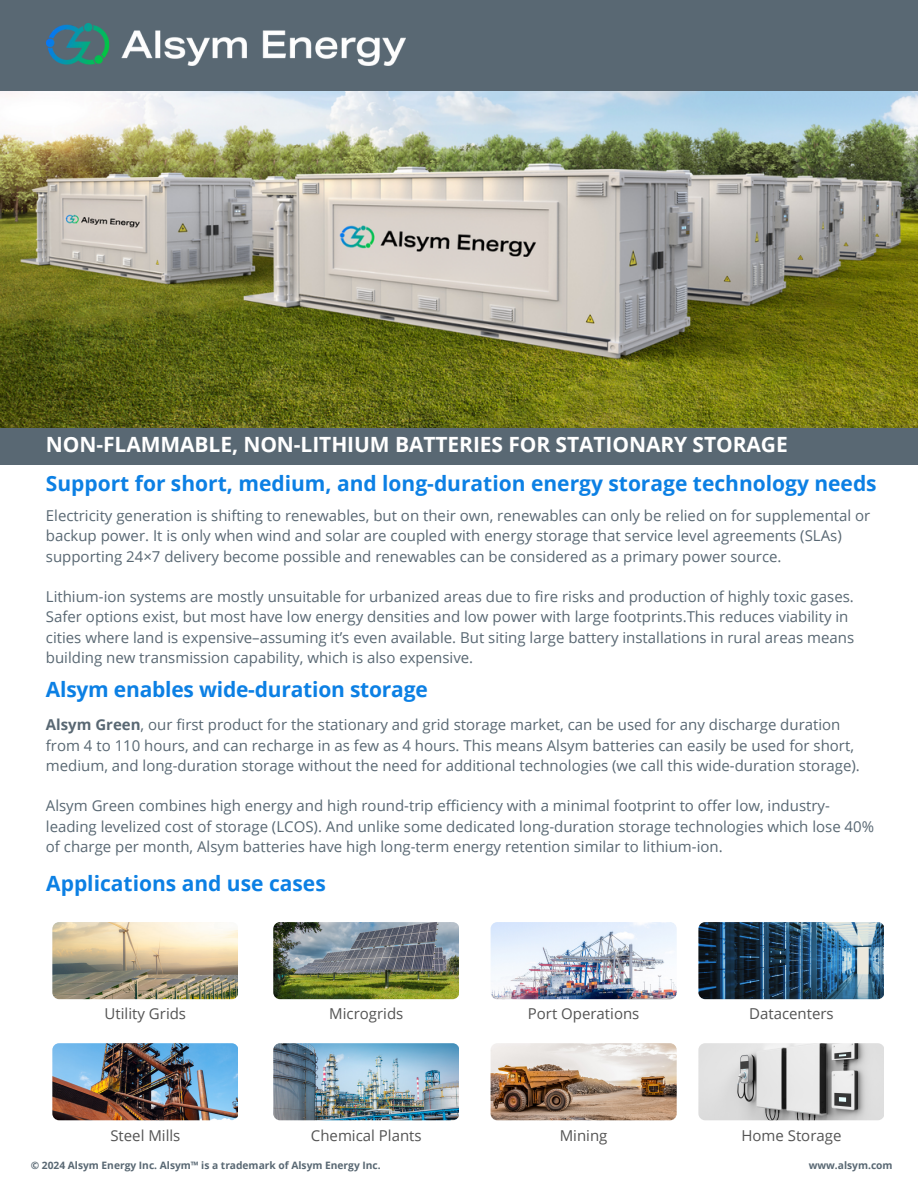
<style>
.page{position:relative;width:918px;height:1188px;background:#fff}
.page>*{position:absolute;margin:0;border:0;box-sizing:border-box;transform-origin:0 0}
.t1{font:700 21px "Open Sans";color:#0c80e4}
.t2{font:700 21px "Open Sans";letter-spacing:-.005em;color:#fff}
.t3{font:15px/20.2px "Open Sans";color:#596873}
.t4{font:15px "Open Sans";color:#545454}
.t5{font:700 10.2px "Open Sans";color:#596873}
.s1{font-weight:700}
</style>
<div class="page">
<div style="left:0;top:0;width:918px;height:211px;background:#596873"></div>
<img style="left:46px;top:24px;width:359px;height:42px">
<div style="left:0;top:254px;width:918px;height:211px;background:#596873"></div>
<img style="left:0;top:92px;width:918px;height:335px">
<img style="left:52px;top:922px;width:186px;height:77px;border-radius:7px">
<img style="left:273px;top:922px;width:186px;height:77px;border-radius:7px">
<img style="left:491px;top:922px;width:185px;height:77px;border-radius:7px">
<img style="left:698px;top:922px;width:186px;height:77px;border-radius:7px">
<img style="left:52px;top:1043px;width:186px;height:77px;border-radius:7px">
<img style="left:273px;top:1043px;width:186px;height:77px;border-radius:7px">
<img style="left:491px;top:1043px;width:185px;height:77px;border-radius:7px">
<img style="left:698px;top:1043px;width:186px;height:77px;border-radius:7px">
<h3 class="t2" style="left:46px;top:429px;width:743px">NON-FLAMMABLE, NON-LITHIUM BATTERIES FOR STATIONARY STORAGE</h3>
<p class="t1" style="left:46px;top:468px;width:832px">Support for short, medium, and long-duration energy storage technology needs</p>
<p class="t3" style="left:46px;top:505px;width:826px">Electricity generation is shifting to renewables, but on their own, renewables can only be relied on for supplemental or backup power. It is only when wind and solar are coupled with energy storage that service level agreements (SLAs) supporting 24×7 delivery become possible and renewables can be considered as a primary power source.</p>
<p class="t3" style="left:46px;top:586px;width:810px">Lithium-ion systems are mostly unsuitable for urbanized areas due to fire risks and production of highly toxic gases.<br>Safer options exist, but most have low energy densities and low power with large footprints.This reduces viability in cities where land is expensive–assuming it’s even available. But siting large battery installations in rural areas means building new transmission capability, which is also expensive.</p>
<p class="t1" style="left:46px;top:674px;width:383px">Alsym enables wide-duration storage</p>
<h3 class="t3" style="left:46px;top:714px;width:816px"><span class="s1">Alsym Green</span>, our first product for the stationary and grid storage market, can be used for any discharge duration from 4 to 110 hours, and can recharge in as few as 4 hours. This means Alsym batteries can easily be used for short, medium, and long-duration storage without the need for additional technologies (we call this wide-duration storage).</h3>
<p class="t3" style="left:46px;top:795px;width:830px">Alsym Green combines high energy and high round-trip efficiency with a minimal footprint to offer low, industry&shy;leading levelized cost of storage (LCOS). And unlike some dedicated long-duration storage technologies which lose 40% of charge per month, Alsym batteries have high long-term energy retention similar to lithium-ion.</p>
<p class="t1" style="left:46px;top:868px;width:281px">Applications and use cases</p>
<p class="t4" style="left:105px;top:1003px;width:83px">Utility Grids</p>
<h3 class="t4" style="left:329px;top:1003px;width:76px">Microgrids</h3>
<h3 class="t4" style="left:528px;top:1003px;width:113px">Port Operations</h3>
<h3 class="t4" style="left:749px;top:1003px;width:86px">Datacenters</h3>
<h3 class="t4" style="left:110px;top:1125px;width:72px">Steel Mills</h3>
<h3 class="t4" style="left:311px;top:1125px;width:112px">Chemical Plants</h3>
<h3 class="t4" style="left:560px;top:1125px;width:49px">Mining</h3>
<h3 class="t4" style="left:741px;top:1125px;width:102px">Home Storage</h3>
<p class="t5" style="left:31px;top:1158px;width:352px">© 2024 Alsym Energy Inc. Alsym™ is a trademark of Alsym Energy Inc.</p>
<p class="t5" style="left:809px;top:1158px;width:85px">www.alsym.com</p>
</div>
